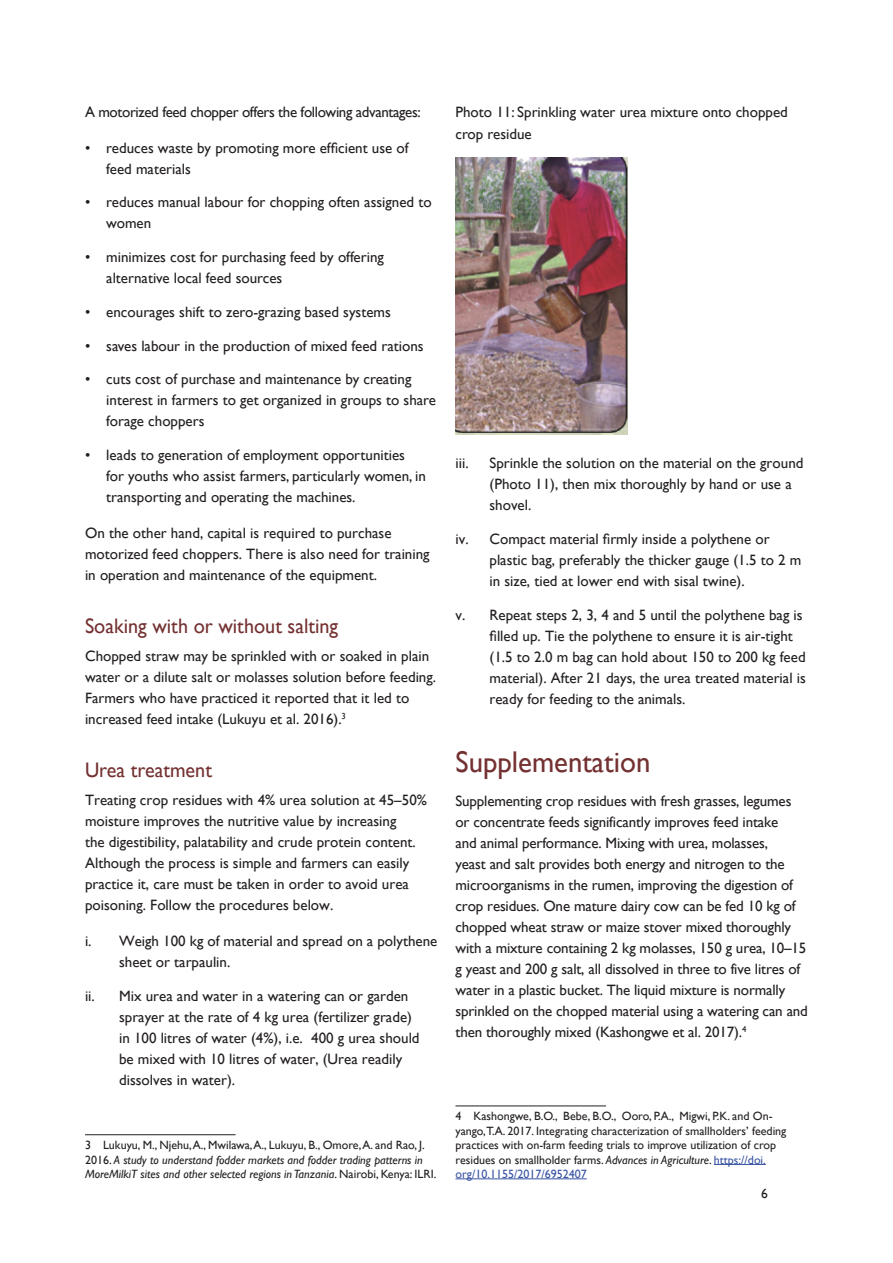
<style>
.page{position:relative;width:893px;height:1263px;background:#fff}
.page>*{position:absolute;margin:0;border:0;box-sizing:border-box;transform-origin:0 0}
.t1{font:30px "Gill Sans";color:#743132;scale:.96 1}
.t2{font:21px "Gill Sans";color:#743132;scale:.96 1}
.t3{font:15px/21px "Gill Sans";color:#231f20}
.t4{font:15px "Gill Sans";letter-spacing:-.025em;color:#231f20}
.t5{font:13.5px "Gill Sans";color:#231f20}
.t6{font:12px/14.4px "Gill Sans";color:#231f20}
.t7{font:italic 12px/14.4px "Gill Sans";color:#231f20}
.s1{font-style:normal}
.s2{font-style:italic}
.s3{color:#3853a3}
</style>
<div class="page">
<hr style="left:85px;top:1134px;width:151px;height:1px;background:#231f20">
<hr style="left:455px;top:1105px;width:151px;height:1px;background:#231f20">
<hr style="left:714px;top:1164px;width:52px;height:1px;background:#3853a3">
<hr style="left:455px;top:1178px;width:132px;height:1px;background:#3853a3">
<img style="left:455px;top:157px;width:173px;height:277px">
<p class="t4" style="left:85px;top:103px;width:337px">A motorized feed chopper offers the following advantages:</p>
<p class="t3" style="left:106px;top:137px;width:304px;text-indent:-21px">• reduces waste by promoting more efficient use of feed materials</p>
<p class="t3" style="left:106px;top:192px;width:327px;text-indent:-21px">• reduces manual labour for chopping often assigned to women</p>
<p class="t3" style="left:106px;top:246px;width:279px;text-indent:-21px">• minimizes cost for purchasing feed by offering alternative local feed sources</p>
<p class="t3" style="left:85px;top:301px;width:307px">• encourages shift to zero-grazing based systems</p>
<p class="t3" style="left:85px;top:335px;width:340px">• saves labour in the production of mixed feed rations</p>
<p class="t3" style="left:106px;top:369px;width:331px;text-indent:-21px">• cuts cost of purchase and maintenance by creating interest in farmers to get organized in groups to share forage choppers</p>
<p class="t3" style="left:106px;top:444px;width:321px;text-indent:-21px">• leads to generation of employment opportunities for youths who assist farmers, particularly women, in transporting and operating the machines.</p>
<p class="t3" style="left:85px;top:522px;width:346px">On the other hand, capital is required to purchase motorized feed choppers. There is also need for training in operation and maintenance of the equipment.</p>
<h2 class="t2" style="left:85px;top:614px;width:265px">Soaking with or without salting</h2>
<p class="t3" style="left:85px;top:645px;width:353px">Chopped straw may be sprinkled with or soaked in plain water or a dilute salt or molasses solution before feeding.<br>Farmers who have practiced it reported that it led to increased feed intake (Lukuyu et al. 2016).<sup>3</sup></p>
<h2 class="t2" style="left:85px;top:758px;width:134px">Urea treatment</h2>
<p class="t3" style="left:85px;top:789px;width:343px">Treating crop residues with 4% urea solution at 45–50% moisture improves the nutritive value by increasing<br>the digestibility, palatability and crude protein content.<br>Although the process is simple and farmers can easily practice it, care must be taken in order to avoid urea poisoning. Follow the procedures below.</p>
<p class="t3" style="left:119px;top:930px;width:320px;text-indent:-34px">i. Weigh 100 kg of material and spread on a polythene sheet or tarpaulin.</p>
<p class="t3" style="left:119px;top:985px;width:302px;text-indent:-34px">ii. Mix urea and water in a watering can or garden sprayer at the rate of 4 kg urea (fertilizer grade) in 100 litres of water (4%), i.e. 400 g urea should be mixed with 10 litres of water, (Urea readily dissolves in water).</p>
<p class="t7" style="left:85px;top:1138px;width:353px"><span class="s1">3 Lukuyu, M., Njehu, A., Mwilawa, A., Lukuyu, B., Omore, A. and Rao, J.<br>2016.</span> A study to understand fodder markets and fodder trading patterns in<br>MoreMilkiT sites and other selected regions in Tanzania<span class="s1">. Nairobi, Kenya: ILRI.</span></p>
<p class="t3" style="left:455px;top:100px;width:334px;line-height:22.5px">Photo 11: Sprinkling water urea mixture onto chopped crop residue</p>
<p class="t3" style="left:455px;top:453px;width:15px">iii.</p>
<p class="t3" style="left:489px;top:453px;width:315px">Sprinkle the solution on the material on the ground (Photo 11), then mix thoroughly by hand or use a shovel.</p>
<p class="t3" style="left:489px;top:528px;width:313px;text-indent:-34px">iv. Compact material firmly inside a polythene or plastic bag, preferably the thicker gauge (1.5 to 2 m in size, tied at lower end with sisal twine).</p>
<p class="t3" style="left:489px;top:604px;width:318px;text-indent:-34px">v. Repeat steps 2, 3, 4 and 5 until the polythene bag is filled up. Tie the polythene to ensure it is air-tight (1.5 to 2.0 m bag can hold about 150 to 200 kg feed material). After 21 days, the urea treated material is ready for feeding to the animals.</p>
<h1 class="t1" style="left:455px;top:744px;width:205px">Supplementation</h1>
<p class="t3" style="left:455px;top:790px;width:354px">Supplementing crop residues with fresh grasses, legumes or concentrate feeds significantly improves feed intake<br>and animal performance. Mixing with urea, molasses,<br>yeast and salt provides both energy and nitrogen to the microorganisms in the rumen, improving the digestion of crop residues. One mature dairy cow can be fed 10 kg of chopped wheat straw or maize stover mixed thoroughly with a mixture containing 2 kg molasses, 150 g urea, 10–15 g yeast and 200 g salt, all dissolved in three to five litres of water in a plastic bucket. The liquid mixture is normally sprinkled on the chopped material using a watering can and then thoroughly mixed (Kashongwe et al. 2017).<sup>4</sup></p>
<p class="t6" style="left:455px;top:1109px;width:332px">4 Kashongwe, B.O., Bebe, B.O., Ooro, P.A., Migwi, P.K. and On&shy;yango,T.A. 2017. Integrating characterization of smallholders’ feeding practices with on-farm feeding trials to improve utilization of crop residues on smallholder farms. <span class="s2">Advances in Agriculture</span>. <span class="s3">https://doi. org/10.1155/2017/6952407</span></p>
<p class="t5" style="left:761px;top:1185px;width:8px">6</p>
</div>
